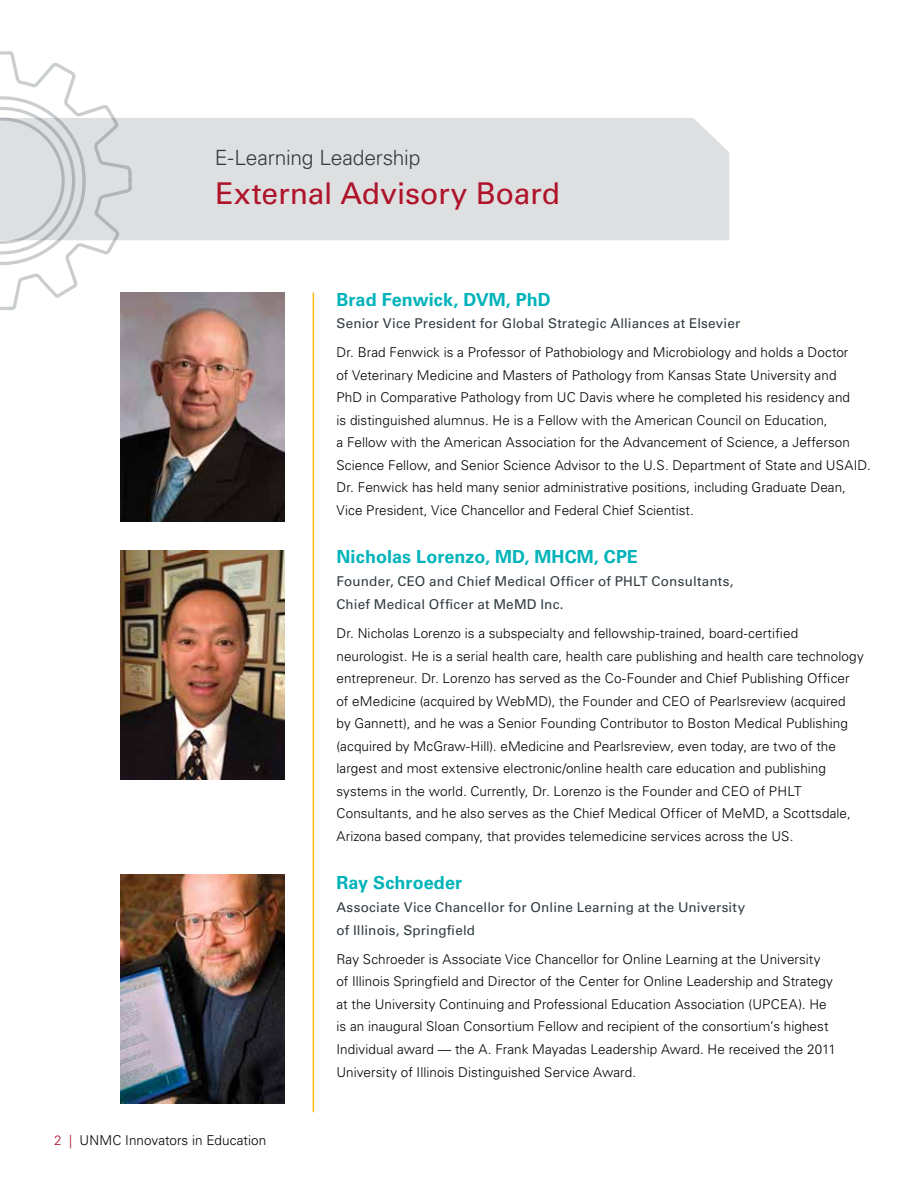
<style>
.page{position:relative;width:918px;height:1188px;background:#fff}
.page>*{position:absolute;margin:0;border:0;box-sizing:border-box;transform-origin:0 0}
.t1{font:30px "Univers LT Std";letter-spacing:-.005em;color:#ae132a}
.t2{font:300 21px "Univers LT Std";letter-spacing:-.005em;color:#303c42}
.t3{font:700 18px "Univers LT Std";letter-spacing:.005em;color:#00b3ba}
.t4{font:300 13.5px/22.5px "Univers LT Std";letter-spacing:.005em;color:#000}
.t5{font:13.5px/22.5px "Univers LT Std";letter-spacing:.01em;color:#303c42}
.s1{color:#ae132a}
</style>
<div class="page">
<div style="left:134px;top:118px;width:595px;height:122px;background:#dedfe1"></div>
<svg style="left:0;top:51px;width:134px;height:261px"></svg>
<img style="left:121px;top:293px;width:163px;height:228px">
<img style="left:121px;top:551px;width:163px;height:229px">
<img style="left:121px;top:875px;width:163px;height:228px">
<hr style="left:313px;top:293px;width:1px;height:819px;background:#fdb714">
<h2 class="t2" style="left:215px;top:145px;width:207px">E-Learning Leadership</h2>
<h1 class="t1" style="left:215px;top:176px;width:346px">External Advisory Board</h1>
<p class="t4" style="left:54px;top:1128px;width:214px"><span class="s1">2 |</span> UNMC Innovators in Education</p>
<h3 class="t3" style="left:337px;top:289px;width:216px">Brad Fenwick, DVM, PhD</h3>
<p class="t5" style="left:337px;top:312px;width:405px">Senior Vice President for Global Strategic Alliances at Elsevier</p>
<p class="t4" style="left:337px;top:341px;width:536px">Dr. Brad Fenwick is a Professor of Pathobiology and Microbiology and holds a Doctor<br>of Veterinary Medicine and Masters of Pathology from Kansas State University and<br>PhD in Comparative Pathology from UC Davis where he completed his residency and<br>is distinguished alumnus. He is a Fellow with the American Council on Education,<br>a Fellow with the American Association for the Advancement of Science, a Jefferson Science Fellow, and Senior Science Advisor to the U.S. Department of State and USAID.<br>Dr. Fenwick has held many senior administrative positions, including Graduate Dean, Vice President, Vice Chancellor and Federal Chief Scientist.</p>
<h3 class="t3" style="left:337px;top:547px;width:303px">Nicholas Lorenzo, MD, MHCM, CPE</h3>
<p class="t5" style="left:337px;top:570px;width:398px">Founder, CEO and Chief Medical Officer of PHLT Consultants,<br>Chief Medical Officer at MeMD Inc.</p>
<p class="t4" style="left:337px;top:622px;width:529px">Dr. Nicholas Lorenzo is a subspecialty and fellowship-trained, board-certified neurologist. He is a serial health care, health care publishing and health care technology entrepreneur. Dr. Lorenzo has served as the Co-Founder and Chief Publishing Officer of eMedicine (acquired by WebMD), the Founder and CEO of Pearlsreview (acquired<br>by Gannett), and he was a Senior Founding Contributor to Boston Medical Publishing (acquired by McGraw-Hill). eMedicine and Pearlsreview, even today, are two of the largest and most extensive electronic/online health care education and publishing systems in the world. Currently, Dr. Lorenzo is the Founder and CEO of PHLT Consultants, and he also serves as the Chief Medical Officer of MeMD, a Scottsdale, Arizona based company, that provides telemedicine services across the US.</p>
<h3 class="t3" style="left:337px;top:872px;width:127px">Ray Schroeder</h3>
<p class="t5" style="left:337px;top:896px;width:410px">Associate Vice Chancellor for Online Learning at the University of Illinois, Springfield</p>
<p class="t4" style="left:337px;top:948px;width:501px">Ray Schroeder is Associate Vice Chancellor for Online Learning at the University<br>of Illinois Springfield and Director of the Center for Online Leadership and Strategy at the University Continuing and Professional Education Association (UPCEA). He is an inaugural Sloan Consortium Fellow and recipient of the consortium’s highest Individual award — the A. Frank Mayadas Leadership Award. He received the 2011<br>University of Illinois Distinguished Service Award.</p>
</div>
